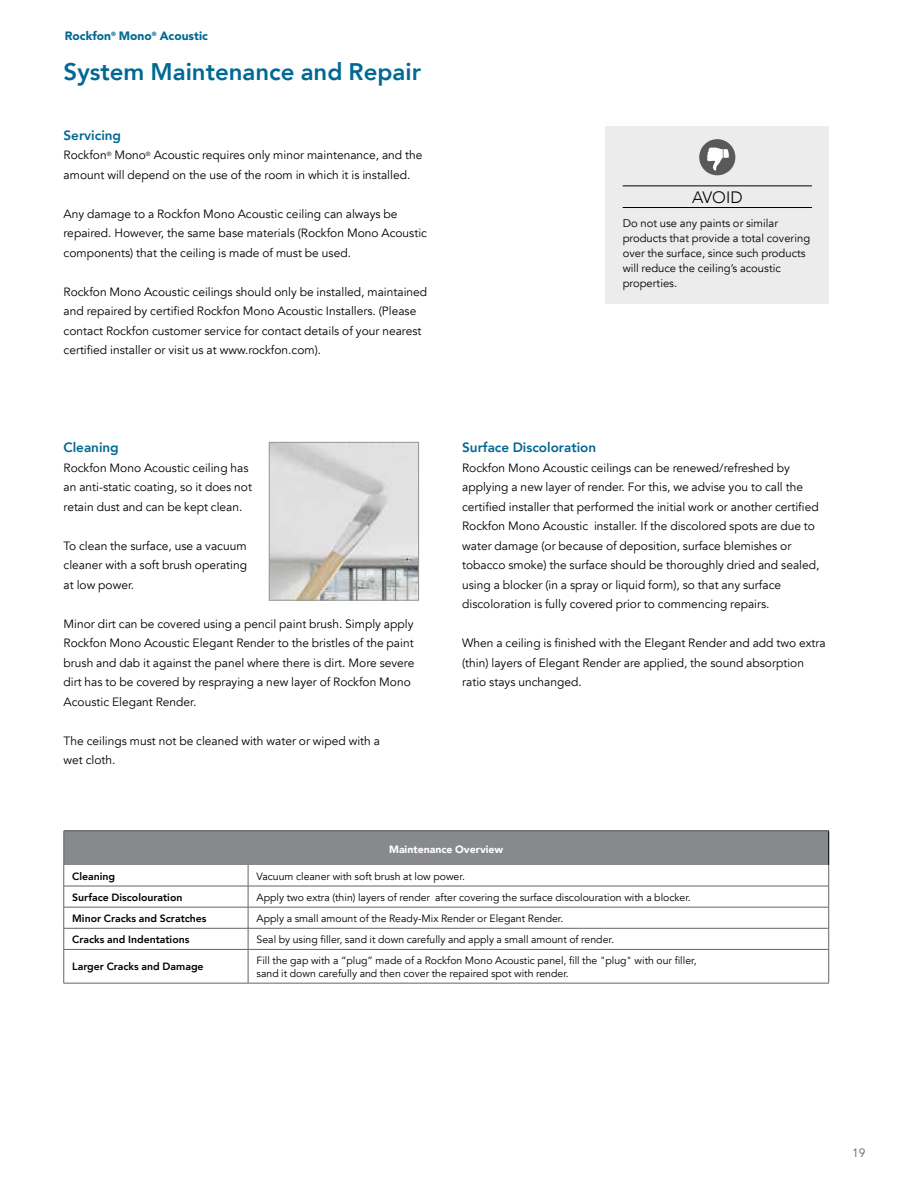
<style>
.page{position:relative;width:918px;height:1188px;background:#fff}
.page>*{position:absolute;margin:0;border:0;box-sizing:border-box;transform-origin:0 0}
.t1{font:800 24px "Avenir";color:#006892}
.t2{font:300 16.5px "Avenir";color:#000}
.t3{font:800 13.5px "Avenir";color:#006892}
.t4{font:12px/19.5px "Avenir";color:#000}
.t5{font:900 12px "Avenir LT Std";color:#006892}
.t6{font:12px "Avenir";color:#636466}
.t7{font:11.25px/15px "Avenir";color:#000}
.t8{font:10.5px/12.6px "Avenir";color:#000}
.t9{font:800 10.5px "Avenir";color:#000}
.t10{font:900 10.5px "Avenir";color:#fff}
</style>
<div class="page">
<img style="left:271px;top:444px;width:146px;height:154px">
<div style="left:269px;top:442px;width:150px;height:158px;border:1px solid #939598"></div>
<div style="left:606px;top:126px;width:223px;height:178px;background:#ececed"></div>
<hr style="left:623px;top:186px;width:189px;height:1px;background:#000">
<hr style="left:623px;top:207px;width:189px;height:1px;background:#000">
<div style="left:699px;top:139px;width:36px;height:36px;background:#58595b;border-radius:50%"></div>
<svg style="left:707px;top:147px;width:22px;height:24px"></svg>
<div style="left:64px;top:831px;width:765px;height:34px;background:#87898c"></div>
<hr style="left:828px;top:831px;width:1px;height:34px;background:#000">
<hr style="left:64px;top:886px;width:184px;height:1px;background:#636466">
<hr style="left:248px;top:886px;width:581px;height:1px;background:#636466">
<hr style="left:64px;top:907px;width:184px;height:1px;background:#636466">
<hr style="left:248px;top:907px;width:581px;height:1px;background:#636466">
<hr style="left:64px;top:928px;width:184px;height:1px;background:#636466">
<svg style="left:63px;top:865px;width:1px;height:84px"></svg>
<hr style="left:248px;top:928px;width:581px;height:1px;background:#636466">
<svg style="left:248px;top:865px;width:1px;height:84px"></svg>
<svg style="left:828px;top:865px;width:1px;height:84px"></svg>
<hr style="left:64px;top:949px;width:184px;height:1px;background:#636466">
<hr style="left:63px;top:950px;width:1px;height:33px;background:#636466">
<hr style="left:248px;top:949px;width:581px;height:1px;background:#636466">
<hr style="left:248px;top:950px;width:1px;height:33px;background:#636466">
<hr style="left:828px;top:950px;width:1px;height:33px;background:#636466">
<hr style="left:64px;top:983px;width:184px;height:1px;background:#636466">
<hr style="left:248px;top:983px;width:581px;height:1px;background:#636466">
<hr style="left:64px;top:831px;width:184px;height:1px;background:#636466">
<hr style="left:63px;top:831px;width:1px;height:34px;background:#636466">
<hr style="left:248px;top:831px;width:581px;height:1px;background:#636466">
<p class="t5" style="left:65px;top:28px;width:145px">Rockfon<sup>®</sup> Mono<sup>®</sup> Acoustic</p>
<h1 class="t1" style="left:64px;top:53px;width:359px">System Maintenance and Repair</h1>
<p class="t3" style="left:64px;top:125px;width:59px">Servicing</p>
<p class="t4" style="left:64px;top:146px;width:360px">Rockfon<sup>®</sup> Mono<sup>®</sup> Acoustic requires only minor maintenance, and the amount will depend on the use of the room in which it is installed.</p>
<p class="t4" style="left:64px;top:204px;width:365px">Any damage to a Rockfon Mono Acoustic ceiling can always be repaired. However, the same base materials (Rockfon Mono Acoustic components) that the ceiling is made of must be used.</p>
<p class="t4" style="left:64px;top:282px;width:365px">Rockfon Mono Acoustic ceilings should only be installed, maintained and repaired by certified Rockfon Mono Acoustic Installers. (Please contact Rockfon customer service for contact details of your nearest certified installer or visit us at www.rockfon.com).</p>
<p class="t3" style="left:64px;top:437px;width:57px">Cleaning</p>
<p class="t4" style="left:64px;top:458px;width:190px">Rockfon Mono Acoustic ceiling has an anti-static coating, so it does not retain dust and can be kept clean.</p>
<p class="t4" style="left:64px;top:536px;width:185px;text-align:justify">To clean the surface, use a vacuum cleaner with a soft brush operating at low power.</p>
<p class="t4" style="left:64px;top:614px;width:352px">Minor dirt can be covered using a pencil paint brush. Simply apply Rockfon Mono Acoustic Elegant Render to the bristles of the paint brush and dab it against the panel where there is dirt. More severe dirt has to be covered by respraying a new layer of Rockfon Mono Acoustic Elegant Render.</p>
<p class="t4" style="left:64px;top:731px;width:318px">The ceilings must not be cleaned with water or wiped with a wet cloth.</p>
<h2 class="t2" style="left:692px;top:188px;width:52px">AVOID</h2>
<p class="t7" style="left:623px;top:215px;width:189px">Do not use any paints or similar products that provide a total covering over the surface, since such products will reduce the ceiling’s acoustic properties.</p>
<p class="t3" style="left:462px;top:437px;width:135px">Surface Discoloration</p>
<p class="t4" style="left:462px;top:458px;width:359px">Rockfon Mono Acoustic ceilings can be renewed/refreshed by applying a new layer of render. For this, we advise you to call the certified installer that performed the initial work or another certified Rockfon Mono Acoustic installer. If the discolored spots are due to water damage (or because of deposition, surface blemishes or tobacco smoke) the surface should be thoroughly dried and sealed, using a blocker (in a spray or liquid form), so that any surface discoloration is fully covered prior to commencing repairs.</p>
<p class="t4" style="left:462px;top:633px;width:365px">When a ceiling is finished with the Elegant Render and add two extra (thin) layers of Elegant Render are applied, the sound absorption ratio stays unchanged.</p>
<p class="t10" style="left:389px;top:840px;width:116px">Maintenance Overview</p>
<p class="t9" style="left:72px;top:868px;width:44px">Cleaning</p>
<p class="t8" style="left:257px;top:870px;width:210px">Vacuum cleaner with soft brush at low power.</p>
<p class="t9" style="left:72px;top:889px;width:112px">Surface Discolouration</p>
<p class="t8" style="left:257px;top:891px;width:436px">Apply two extra (thin) layers of render after covering the surface discolouration with a blocker.</p>
<p class="t9" style="left:72px;top:910px;width:136px">Minor Cracks and Scratches</p>
<p class="t8" style="left:257px;top:912px;width:308px">Apply a small amount of the Ready-Mix Render or Elegant Render.</p>
<p class="t9" style="left:72px;top:931px;width:119px">Cracks and Indentations</p>
<p class="t8" style="left:257px;top:933px;width:359px">Seal by using filler, sand it down carefully and apply a small amount of render.</p>
<p class="t9" style="left:72px;top:959px;width:133px">Larger Cracks and Damage</p>
<p class="t8" style="left:257px;top:954px;width:442px">Fill the gap with a “plug” made of a Rockfon Mono Acoustic panel, fill the "plug" with our filler, sand it down carefully and then cover the repaired spot with render.</p>
<p class="t6" style="left:852px;top:1146px;width:15px">19</p>
</div>
